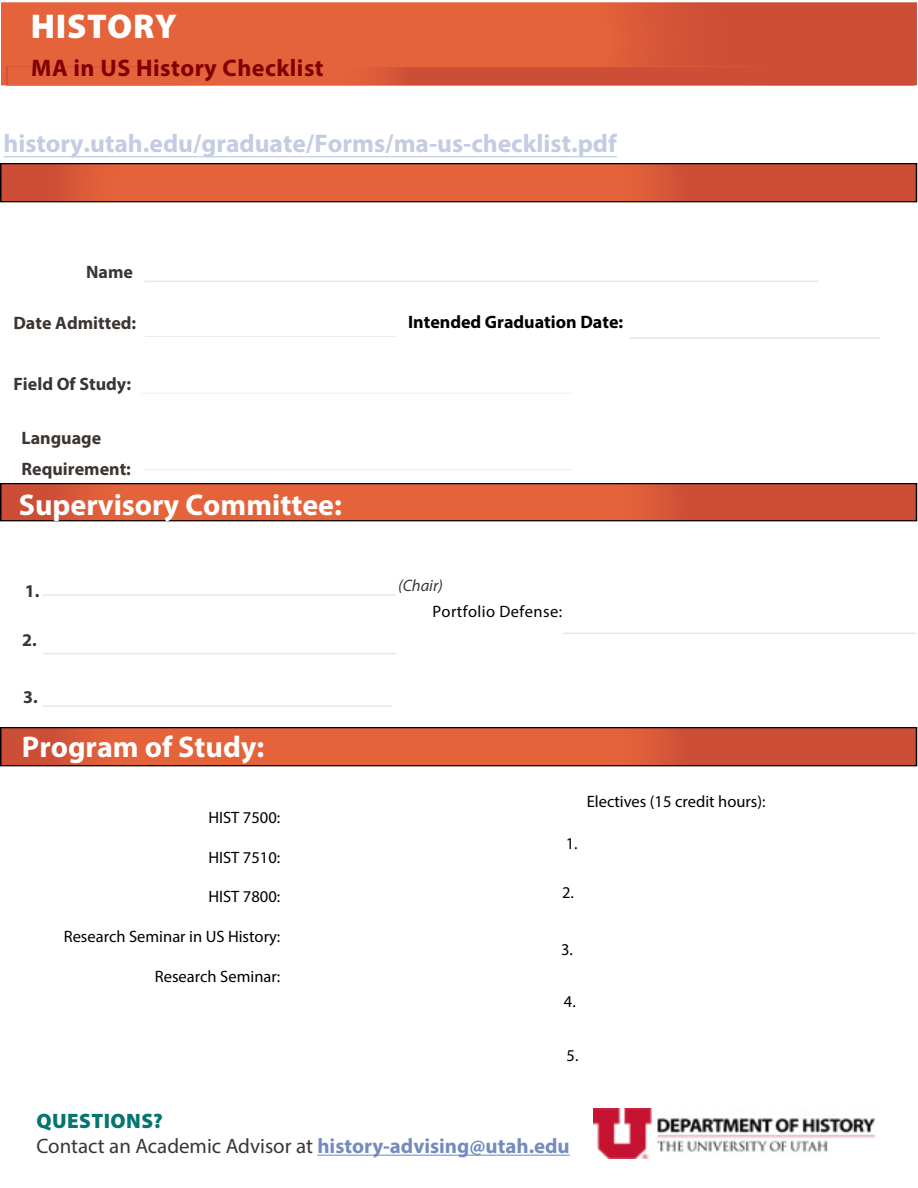
<style>
.page{position:relative;width:918px;height:1188px;background:#fff}
.page>*{position:absolute;margin:0;border:0;box-sizing:border-box;transform-origin:0 0}
.t1{font:900 34.5px "Myriad Pro";letter-spacing:.02em;color:#fff}
.t2{font:700 30px "Myriad Pro";color:#fff}
.t3{font:700 25.5px "Myriad Pro";color:#c4cce3}
.t4{font:700 24px "Myriad Pro";letter-spacing:.02em;color:#800000}
.t5{font:20.85px/25px "Myriad Pro";color:#3c3633}
.t6{font:700 18px/31.2px "Myriad Pro";color:#3c3633}
.t7{font:700 18px "Myriad Pro";color:#000}
.t8{font:16.5px "Myriad Pro";color:#000}
.t9{font:16.5px "Myriad Pro";letter-spacing:.025em;color:#000}
.t10{font:italic 16.5px "Myriad Pro";color:#3c3633}
.s1{font-weight:900;font-size:30px;color:#fff}
.s2{font-weight:900;color:#04756f}
.s3{font-weight:700;color:#748cbd}
</style>
<div class="page">
<img style="left:0;top:728px;width:917px;height:39px">
<img style="left:0;top:483px;width:917px;height:39px">
<img style="left:2px;top:2px;width:915px;height:84px">
<hr style="left:317px;top:1155px;width:253px;height:1px;background:#748cbd">
<hr style="left:4px;top:156px;width:613px;height:1px;background:#c4cce3">
<hr style="left:144px;top:280px;width:675px;height:2px;background:#e6e7e8">
<img style="left:593px;top:1109px;width:281px;height:50px">
<hr style="left:42px;top:594px;width:354px;height:2px;background:#e6e7e8">
<hr style="left:43px;top:653px;width:354px;height:1px;background:#e6e7e8">
<hr style="left:43px;top:705px;width:349px;height:2px;background:#e6e7e8">
<hr style="left:145px;top:336px;width:251px;height:1px;background:#e6e7e8">
<hr style="left:629px;top:337px;width:251px;height:2px;background:#e6e7e8">
<hr style="left:142px;top:393px;width:432px;height:1px;background:#e6e7e8">
<hr style="left:144px;top:469px;width:428px;height:1px;background:#e6e7e8">
<hr style="left:563px;top:633px;width:353px;height:1px;background:#e6e7e8">
<img style="left:0;top:163px;width:917px;height:39px">
<h1 class="t1" style="left:31px;top:3px;width:147px">HISTORY</h1>
<h3 class="t4" style="left:31px;top:52px;width:294px">MA in US History Checklist</h3>
<h3 class="t3" style="left:4px;top:127px;width:615px">history.utah.edu/graduate/Forms/ma-us-checklist.pdf</h3>
<p class="t6" style="left:86px;top:256px;width:48px">Name</p>
<p class="t6" style="left:13px;top:307px;width:124px">Date Admitted:</p>
<p class="t6" style="left:13px;top:368px;width:119px">Field Of Study:</p>
<p class="t6" style="left:22px;top:422px;width:119px">Language<br>Requirement:<span class="s1">:</span></p>
<h2 class="t2" style="left:19px;top:485px;width:324px">Supervisory Committee:</h2>
<p class="t6" style="left:25px;top:574px;width:16px">1.</p>
<p class="t6" style="left:22px;top:624px;width:16px">2.</p>
<p class="t6" style="left:23px;top:681px;width:16px">3.</p>
<h2 class="t2" style="left:22px;top:727px;width:244px">Program of Study:</h2>
<p class="t8" style="left:208px;top:808px;width:73px">HIST 7500:</p>
<p class="t8" style="left:208px;top:847px;width:73px">HIST 7510:</p>
<p class="t8" style="left:208px;top:887px;width:73px">HIST 7800:</p>
<p class="t8" style="left:64px;top:926px;width:218px">Research Seminar in US History:</p>
<p class="t8" style="left:155px;top:967px;width:127px">Research Seminar:</p>
<p class="t7" style="left:408px;top:311px;width:217px">Intended Graduation Date:</p>
<p class="t10" style="left:398px;top:575px;width:46px">(Chair)</p>
<p class="t9" style="left:432px;top:602px;width:131px">Portfolio Defense:</p>
<p class="t8" style="left:587px;top:791px;width:180px">Electives (15 credit hours):</p>
<p class="t8" style="left:566px;top:833px;width:13px">1.</p>
<p class="t8" style="left:562px;top:883px;width:13px">2.</p>
<p class="t8" style="left:561px;top:939px;width:13px">3.</p>
<p class="t8" style="left:564px;top:991px;width:13px">4.</p>
<p class="t8" style="left:567px;top:1046px;width:13px">5.</p>
<p class="t5" style="left:36px;top:1108px;width:535px"><span class="s2">QUESTIONS?<br></span>Contact an Academic Advisor at <span class="s3">history-advising@utah.edu</span></p>
</div>
